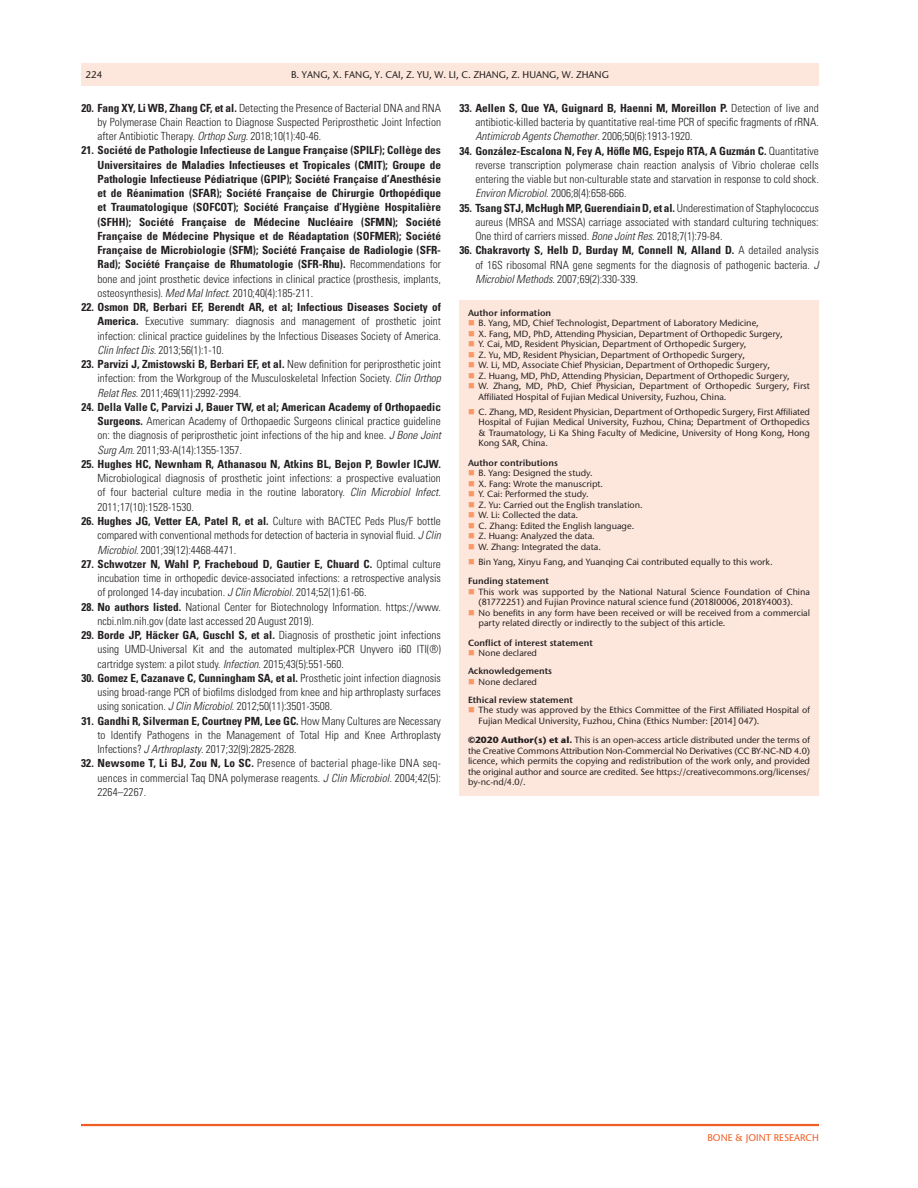
<style>
.page{position:relative;width:918px;height:1188px;background:#fff}
.page>*{position:absolute;margin:0;border:0;box-sizing:border-box;transform-origin:0 0}
.t1{font:300 condensed 11.25px/14.2px "Univers LT Std";color:#231f20;text-align:justify}
.t2{font:700 condensed 11.25px/14.2px "Univers LT Std";color:#231f20;text-align:justify}
.t3{font:500 9.75px "Stone Sans ITC Pro";color:#231f20}
.t4{font:500 9.75px "Stone Sans ITC Pro";color:#f25d23}
.t5{font:500 9px/10.5px "Stone Sans ITC Pro";color:#231f20}
.t6{font:600 9px "Stone Sans ITC Pro";color:#231f20}
.s1{font-weight:700}
.s2{font-style:italic}
.s3{font-weight:300}
.s4{font-weight:300;font-style:italic}
</style>
<div class="page">
<div style="left:81px;top:63px;width:738px;height:23px;background:#fde7dc"></div>
<hr style="left:81px;top:1124px;width:738px;height:2px;background:#f25d23">
<div style="left:459px;top:300px;width:360px;height:496px;background:#fde7dc"></div>
<p class="t3" style="left:86px;top:68px;width:18px">224</p>
<p class="t3" style="left:291px;top:68px;width:319px">B. Yan g, X. Fan g, Y. Cai, Z. Yu, W. Li, C. Zhan g, Z. H uan g, W. Zhan g</p>
<p class="t1" style="left:97px;top:101px;width:345px;text-indent:-16px"><span class="s1">20. Fang XY, Li WB, Zhang CF, et al.</span> Detecting the Presence of Bacterial DNA and RNA by Polymerase Chain Reaction to Diagnose Suspected Periprosthetic Joint Infection after Antibiotic Therapy. <span class="s2">Orthop Surg</span>. 2018;10(1):40-46.</p>
<p class="t2" style="left:97px;top:143px;width:345px;text-indent:-16px">21. Société de Pathologie Infectieuse de Langue Française (SPILF); Collège des Universitaires de Maladies Infectieuses et Tropicales (CMIT); Groupe de Pathologie Infectieuse Pédiatrique (GPIP); Société Française d’Anesthésie et de Réanimation (SFAR); Société Française de Chirurgie Orthopédique et Traumatologique (SOFCOT); Société Française d’Hygiène Hospitalière (SFHH); Société Française de Médecine Nucléaire (SFMN); Société Française de Médecine Physique et de Réadaptation (SOFMER); Société Française de Microbiologie (SFM); Société Française de Radiologie (SFR-Rad); Société Française de Rhumatologie (SFR-Rhu). <span class="s3">Recommendations for bone and joint prosthetic device infections in clinical practice (prosthesis, implants, osteosynthesis).</span> <span class="s4">Med Mal Infect</span><span class="s3">. 2010;40(4):185-211.</span></p>
<p class="t1" style="left:97px;top:300px;width:345px;text-indent:-16px"><span class="s1">22. Osmon DR, Berbari EF, Berendt AR, et al; Infectious Diseases Society of America.</span> Executive summary: diagnosis and management of prosthetic joint infection: clinical practice guidelines by the Infectious Diseases Society of America.<br><span class="s2">Clin Infect Dis</span>. 2013;56(1):1-10.</p>
<p class="t1" style="left:97px;top:357px;width:345px;text-indent:-16px"><span class="s1">23. Parvizi J, Zmistowski B, Berbari EF, et al.</span> New definition for periprosthetic joint infection: from the Workgroup of the Musculoskeletal Infection Society. <span class="s2">Clin Orthop Relat Res</span>. 2011;469(11):2992-2994.</p>
<p class="t1" style="left:97px;top:400px;width:345px;text-indent:-16px"><span class="s1">24. Della Valle C, Parvizi J, Bauer TW, et al; American Academy of Orthopaedic Surgeons.</span> American Academy of Orthopaedic Surgeons clinical practice guideline on: the diagnosis of periprosthetic joint infections of the hip and knee. <span class="s2">J Bone Joint Surg Am</span>. 2011;93-A(14):1355-1357.</p>
<p class="t2" style="left:81px;top:457px;width:361px">25. Hughes HC, Newnham R, Athanasou N, Atkins BL, Bejon P, Bowler ICJW.</p>
<p class="t1" style="left:97px;top:471px;width:345px">Microbiological diagnosis of prosthetic joint infections: a prospective evaluation of four bacterial culture media in the routine laboratory. <span class="s2">Clin Microbiol Infect</span>.<br>2011;17(10):1528-1530.</p>
<p class="t1" style="left:97px;top:514px;width:345px;text-indent:-16px"><span class="s1">26. Hughes JG, Vetter EA, Patel R, et al.</span> Culture with BACTEC Peds Plus/F bottle compared with conventional methods for detection of bacteria in synovial fluid. <span class="s2">J Clin Microbiol</span>. 2001;39(12):4468-4471.</p>
<p class="t1" style="left:97px;top:557px;width:345px;text-indent:-16px"><span class="s1">27. Schwotzer N, Wahl P, Fracheboud D, Gautier E, Chuard C.</span> Optimal culture incubation time in orthopedic device-associated infections: a retrospective analysis of prolonged 14-day incubation. <span class="s2">J Clin Microbiol</span>. 2014;52(1):61-66.</p>
<p class="t1" style="left:97px;top:599px;width:345px;text-indent:-16px"><span class="s1">28. No authors listed.</span> National Center for Biotechnology Information. https://www. ncbi.nlm.nih.gov (date last accessed 20 August 2019).</p>
<p class="t1" style="left:97px;top:628px;width:345px;text-indent:-16px"><span class="s1">29. Borde JP, Häcker GA, Guschl S, et al.</span> Diagnosis of prosthetic joint infections using UMD-Universal Kit and the automated multiplex-PCR Unyvero i60 ITI(®) cartridge system: a pilot study. <span class="s2">Infection</span>. 2015;43(5):551-560.</p>
<p class="t1" style="left:97px;top:671px;width:345px;text-indent:-16px"><span class="s1">30. Gomez E, Cazanave C, Cunningham SA, et al.</span> Prosthetic joint infection diagnosis using broad-range PCR of biofilms dislodged from knee and hip arthroplasty surfaces using sonication. <span class="s2">J Clin Microbiol</span>. 2012;50(11):3501-3508.</p>
<p class="t1" style="left:97px;top:713px;width:345px;text-indent:-16px"><span class="s1">31. Gandhi R, Silverman E, Courtney PM, Lee GC.</span> How Many Cultures are Necessary to Identify Pathogens in the Management of Total Hip and Knee Arthroplasty Infections? <span class="s2">J Arthroplasty</span>. 2017;32(9):2825-2828.</p>
<p class="t1" style="left:97px;top:756px;width:345px;text-indent:-16px"><span class="s1">32. Newsome T, Li BJ, Zou N, Lo SC.</span> Presence of bacterial phage-like DNA seq&shy;uences in commercial Taq DNA polymerase reagents. <span class="s2">J Clin Microbiol</span>. 2004;42(5):<br>2264–2267.</p>
<p class="t1" style="left:475px;top:101px;width:345px;text-indent:-16px"><span class="s1">33. Aellen S, Que YA, Guignard B, Haenni M, Moreillon P.</span> Detection of live and antibiotic-killed bacteria by quantitative real-time PCR of specific fragments of rRNA.<br><span class="s2">Antimicrob Agents Chemother</span>. 2006;50(6):1913-1920.</p>
<p class="t1" style="left:475px;top:144px;width:345px;text-indent:-16px"><span class="s1">34. González-Escalona N, Fey A, Höfle MG, Espejo RTA, A Guzmán C.</span> Quantitative reverse transcription polymerase chain reaction analysis of Vibrio cholerae cells entering the viable but non-culturable state and starvation in response to cold shock.<br><span class="s2">Environ Microbiol</span>. 2006;8(4):658-666.</p>
<p class="t1" style="left:475px;top:201px;width:345px;text-indent:-16px"><span class="s1">35. Tsang STJ, McHugh MP, Guerendiain D, et al.</span> Underestimation of Staphylococcus aureus (MRSA and MSSA) carriage associated with standard culturing techniques:<br>One third of carriers missed. <span class="s2">Bone Joint Res</span>. 2018;7(1):79-84.</p>
<p class="t1" style="left:475px;top:243px;width:345px;text-indent:-16px"><span class="s1">36. Chakravorty S, Helb D, Burday M, Connell N, Alland D.</span> A detailed analysis of 16S ribosomal RNA gene segments for the diagnosis of pathogenic bacteria. <span class="s2">J Microbiol Methods</span>. 2007;69(2):330-339.</p>
<p class="t6" style="left:468px;top:307px;width:85px">Author information</p>
<p class="t5" style="left:479px;top:318px;width:333px">B. Yang, MD, Chief Technologist, Department of Laboratory Medicine,<br>X. Fang, MD, PhD, Attending Physician, Department of Orthopedic Surgery,<br>Y. Cai, MD, Resident Physician, Department of Orthopedic Surgery,<br>Z. Yu, MD, Resident Physician, Department of Orthopedic Surgery,<br>W. Li, MD, Associate Chief Physician, Department of Orthopedic Surgery,<br>Z. H uang, MD, PhD, Attending Physician, Department of Orthopedic Surgery,<br>W. Zhang, MD, PhD, Chief Physician, Department of Orthopedic Surgery, First Affiliated Hospital of Fujian Medical University, Fuzhou, China.</p>
<p class="t5" style="left:479px;top:406px;width:333px;text-align:justify">C. Zhang, MD, Resident Physician, Department of Orthopedic Surgery, First Affiliated Hospital of Fujian Medical University, Fuzhou, China; Department of Orthopedics &amp; Traumatology, Li Ka Shing Faculty of Medicine, University of Hong Kong, Hong Kong SAR, China.</p>
<p class="t6" style="left:468px;top:457px;width:91px">Author contributions</p>
<p class="t5" style="left:479px;top:468px;width:166px">B. Yang: Designed the study.<br>X. Fang: Wrote the manuscript.<br>Y. Cai: Performed the study.<br>Z. Yu: Carried out the English translation.<br>W. Li: Collected the data.<br>C. Zhang: Edited the English language.<br>Z. H uang: Analyzed the data.<br>W. Zhang: Integrated the data.</p>
<p class="t5" style="left:479px;top:556px;width:296px">Bin Yang, Xinyu Fang, and Yuanqing Cai contributed equally to this work.</p>
<p class="t6" style="left:468px;top:575px;width:83px">Funding statement</p>
<p class="t5" style="left:479px;top:586px;width:333px">This work was supported by the National Natural Science Foundation of China (81772251) and Fujian Province natural science fund (2018I0006, 2018Y4003).<br>No benefits in any form have been received or will be received from a commercial party related directly or indirectly to the subject of this article.</p>
<p class="t6" style="left:468px;top:637px;width:126px">Conflict of interest statement</p>
<p class="t5" style="left:479px;top:648px;width:60px">None declared</p>
<p class="t6" style="left:468px;top:665px;width:86px">Acknowledgements</p>
<p class="t5" style="left:479px;top:676px;width:60px">None declared</p>
<p class="t6" style="left:468px;top:694px;width:106px">Ethical review statement</p>
<p class="t5" style="left:479px;top:705px;width:333px">The study was approved by the Ethics Committee of the First Affiliated H ospital of<br>Fujian Medical University, Fuzhou, China (Ethics Number: [2014] 047).</p>
<p class="t5" style="left:468px;top:735px;width:344px;text-align:justify"><span class="s1">©2020 Author(s) et al.</span> This is an open-access article distributed under the terms of the Creative Commons Attribution Non-Commercial No Derivatives (CC BY-NC-ND 4.0) licence, which permits the copying and redistribution of the work only, and provided the original author and source are credited. See https://creativecommons.org/licenses/ by-nc-nd/4.0/.</p>
<p class="t4" style="left:707px;top:1132px;width:113px">BONE &amp; JOINT RESEARCH</p>
</div>
